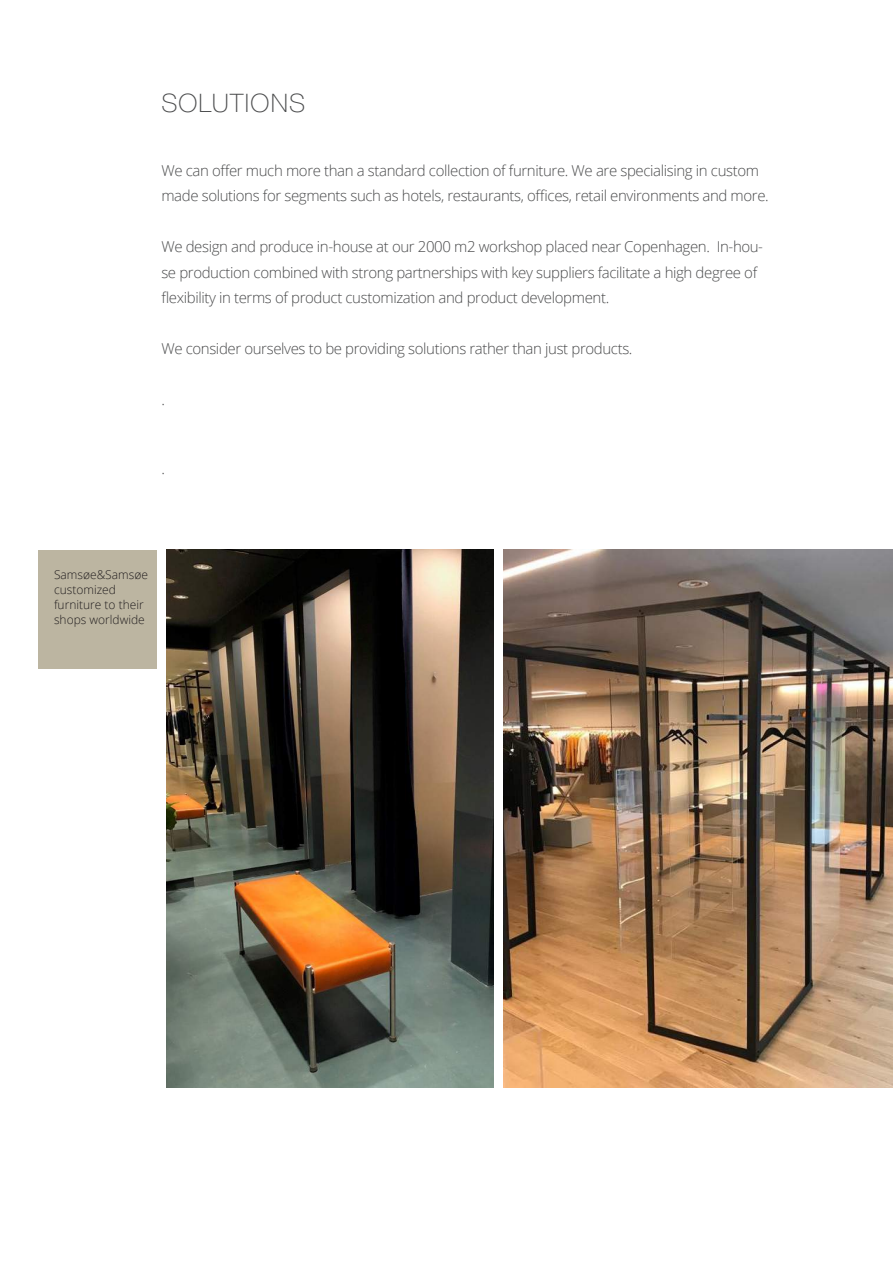
<style>
.page{position:relative;width:893px;height:1263px;background:#fff}
.page>*{position:absolute;margin:0;border:0;box-sizing:border-box;transform-origin:0 0}
.t1{font:100 25.5px "Helvetica Neue LT Std";letter-spacing:.05em;color:#4b4c4d}
.t2{font:300 15px/25.5px "Open Sans";letter-spacing:-.025em;color:#4b4c4d}
.t3{font:300 12px/15px "Open Sans";color:#231f20}
</style>
<div class="page">
<div style="left:38px;top:550px;width:123px;height:118px;background:#bcb5a1"></div>
<img style="left:166px;top:550px;width:328px;height:537px">
<img style="left:503px;top:550px;width:390px;height:537px">
<div style="left:157px;top:541px;width:9px;height:722px;background:#fff"></div>
<h1 class="t1" style="left:161px;top:88px;width:145px">SOLUTIONS</h1>
<p class="t2" style="left:161px;top:157px;width:609px">We can offer much more than a standard collection of furniture. We are specialising in custom made solutions for segments such as hotels, restaurants, offices, retail environments and more.</p>
<p class="t2" style="left:161px;top:234px;width:603px">We design and produce in-house at our 2000 m2 workshop placed near Copenhagen. In-hou&shy;se production combined with strong partnerships with key suppliers facilitate a high degree of flexibility in terms of product customization and product development.</p>
<p class="t2" style="left:161px;top:336px;width:473px">We consider ourselves to be providing solutions rather than just products.</p>
<p class="t2" style="left:161px;top:387px;width:5px">.</p>
<p class="t2" style="left:161px;top:455px;width:5px">.</p>
<p class="t3" style="left:54px;top:567px;width:95px">Samsøe&amp;Samsøe customized furniture to their shops worldwide</p>
</div>
